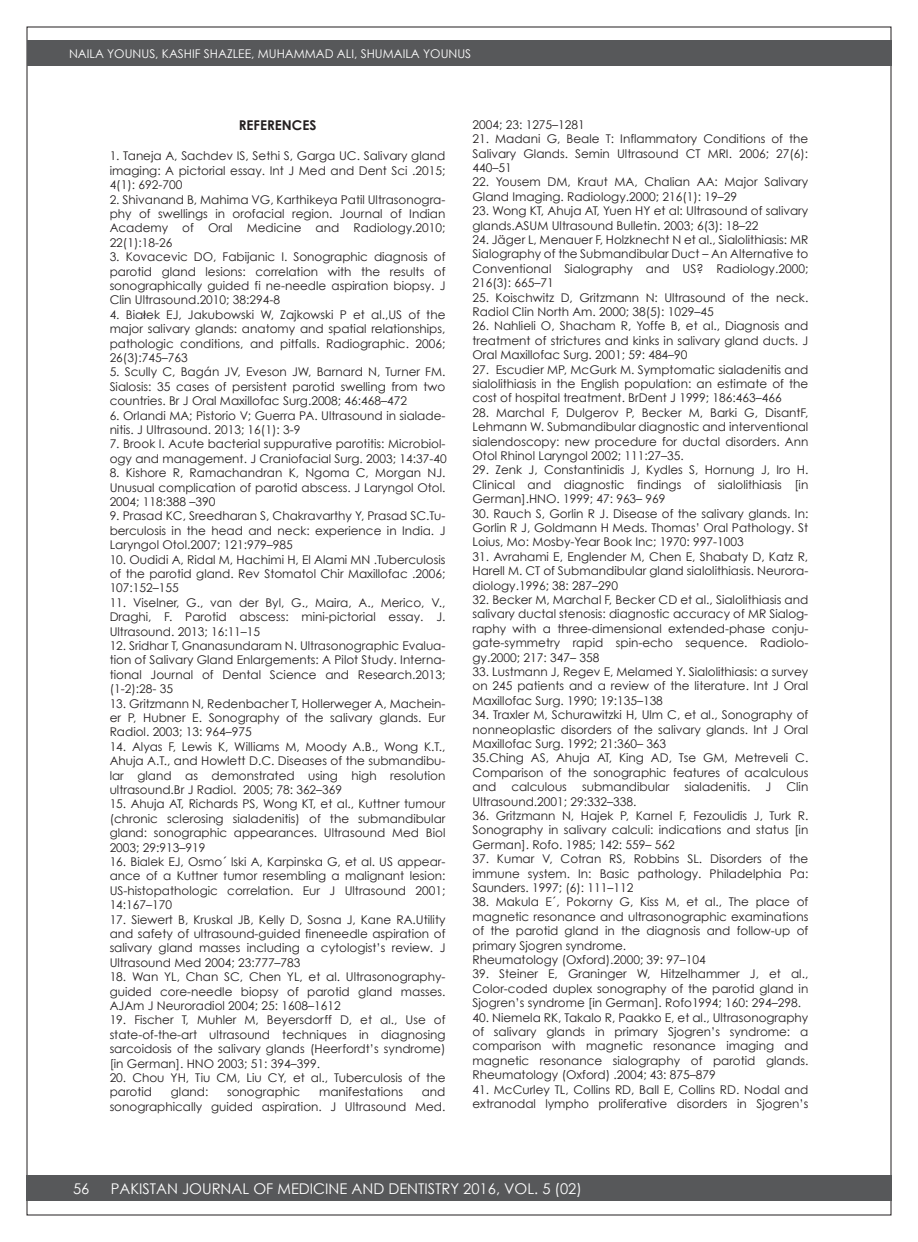
<style>
.page{position:relative;width:918px;height:1242px;background:#fff}
.page>*{position:absolute;margin:0;border:0;box-sizing:border-box;transform-origin:0 0}
.t1{font:14.7px "Century Gothic";color:#fff}
.t2{font:700 13.5px "Century Gothic";color:#231f20}
.t3{font:12px/14.4px "Century Gothic";color:#231f20;text-align:justify}
.t4{font:12px "Century Gothic";color:#fff}
.s1{font-family:"Myriad Pro"}
</style>
<div class="page">
<div style="left:26px;top:1175px;width:866px;height:26px;background:#57585a"></div>
<div style="left:27px;top:40px;width:864px;height:26px;background:#57585a"></div>
<p class="t4" style="left:69px;top:46px;width:404px">NAILA YOUNUS, KASHIF SHAZLEE, MUHAMMAD ALI, SHUMAILA YOUNUS</p>
<p class="t2" style="left:239px;top:116px;width:79px">REFERENCES</p>
<p class="t3" style="left:110px;top:149px;width:337px">1. Taneja A, Sachdev IS, Sethi S, Garga UC. Salivary gland imaging: A pictorial essay. Int J Med and Dent Sci .2015; 4(1): 692-700</p>
<p class="t3" style="left:110px;top:192px;width:337px">2. Shivanand B, Mahima VG, Karthikeya Patil Ultrasonogra&shy;phy of swellings in orofacial region. Journal of Indian Academy of Oral Medicine and Radiology.2010; 22(1):18-26</p>
<p class="t3" style="left:110px;top:249px;width:337px">3. Kovacevic DO, Fabijanic I. Sonographic diagnosis of parotid gland lesions: correlation with the results of sonographically guided fi ne-needle aspiration biopsy. J Clin Ultrasound.2010; 38:294-8</p>
<p class="t3" style="left:110px;top:307px;width:337px">4. Bia<span class="s1">ł</span>ek EJ, Jakubowski W, Zajkowski P et al.,US of the major salivary glands: anatomy and spatial relationships, pathologic conditions, and pitfalls. Radiographic. 2006; 26(3):745–763</p>
<p class="t3" style="left:110px;top:365px;width:337px">5. Scully C, Bagán JV, Eveson JW, Barnard N, Turner FM.<br>Sialosis: 35 cases of persistent parotid swelling from two countries. Br J Oral Maxillofac Surg.2008; 46:468–472</p>
<p class="t3" style="left:110px;top:408px;width:337px">6. Orlandi MA; Pistorio V; Guerra PA. Ultrasound in sialade&shy;nitis. J Ultrasound. 2013; 16(1): 3-9</p>
<p class="t3" style="left:110px;top:437px;width:339px">7. Brook I. Acute bacterial suppurative parotitis: Microbiol&shy;ogy and management. J Craniofacial Surg. 2003; 14:37-40</p>
<p class="t3" style="left:110px;top:465px;width:337px">8. Kishore R, Ramachandran K, Ngoma C, Morgan NJ.<br>Unusual complication of parotid abscess. J Laryngol Otol.<br>2004; 118:388 –390</p>
<p class="t3" style="left:110px;top:509px;width:337px">9. Prasad KC, Sreedharan S, Chakravarthy Y, Prasad SC.Tu&shy;berculosis in the head and neck: experience in India. J Laryngol Otol.2007; 121:979–985</p>
<p class="t3" style="left:110px;top:552px;width:337px">10. Oudidi A, Ridal M, Hachimi H, El Alami MN .Tuberculosis of the parotid gland. Rev Stomatol Chir Maxillofac .2006; 107:152–155</p>
<p class="t3" style="left:110px;top:595px;width:337px">11. Viselner, G., van der Byl, G., Maira, A., Merico, V., Draghi, F. Parotid abscess: mini-pictorial essay. J.<br>Ultrasound. 2013; 16:11–15</p>
<p class="t3" style="left:110px;top:638px;width:337px">12. Sridhar T, Gnanasundaram N. Ultrasonographic Evalua&shy;tion of Salivary Gland Enlargements: A Pilot Study. Interna&shy;tional Journal of Dental Science and Research.2013; (1-2):28- 35</p>
<p class="t3" style="left:110px;top:696px;width:337px">13. Gritzmann N, Redenbacher T, Hollerweger A, Machein&shy;er P, Hubner E. Sonography of the salivary glands. Eur Radiol. 2003; 13: 964–975</p>
<p class="t3" style="left:110px;top:739px;width:337px">14. Alyas F, Lewis K, Williams M, Moody A.B., Wong K.T., Ahuja A.T., and Howlett D.C. Diseases of the submandibu&shy;lar gland as demonstrated using high resolution ultrasound.Br J Radiol. 2005; 78: 362–369</p>
<p class="t3" style="left:110px;top:797px;width:337px">15. Ahuja AT, Richards PS, Wong KT, et al., Kuttner tumour (chronic sclerosing sialadenitis) of the submandibular gland: sonographic appearances. Ultrasound Med Biol 2003; 29:913–919</p>
<p class="t3" style="left:110px;top:854px;width:337px">16. Bialek EJ, Osmo´ lski A, Karpinska G, et al. US appear&shy;ance of a Kuttner tumor resembling a malignant lesion:<br>US-histopathologic correlation. Eur J Ultrasound 2001; 14:167–170</p>
<p class="t3" style="left:110px;top:912px;width:337px">17. Siewert B, Kruskal JB, Kelly D, Sosna J, Kane RA.Utility and safety of ultrasound-guided fineneedle aspiration of salivary gland masses including a cytologist’s review. J Ultrasound Med 2004; 23:777–783</p>
<p class="t3" style="left:110px;top:969px;width:337px">18. Wan YL, Chan SC, Chen YL, et al. Ultrasonography&shy;guided core-needle biopsy of parotid gland masses.<br>AJAm J Neuroradiol 2004; 25: 1608–1612</p>
<p class="t3" style="left:110px;top:1013px;width:337px">19. Fischer T, Muhler M, Beyersdorff D, et al., Use of state-of-the-art ultrasound techniques in diagnosing sarcoidosis of the salivary glands (Heerfordt’s syndrome) [in German]. HNO 2003; 51: 394–399.</p>
<p class="t3" style="left:110px;top:1070px;width:337px">20. Chou YH, Tiu CM, Liu CY, et al., Tuberculosis of the parotid</p>
<p class="t3" style="left:171px;top:1085px;width:39px">gland:</p>
<p class="t3" style="left:227px;top:1085px;width:75px">sonographic</p>
<p class="t3" style="left:319px;top:1085px;width:85px">manifestations</p>
<p class="t3" style="left:110px;top:1085px;width:337px;text-align:right">and<br>sonographically guided aspiration. J Ultrasound Med.</p>
<p class="t3" style="left:473px;top:117px;width:114px">2004; 23: 1275–1281</p>
<p class="t3" style="left:473px;top:131px;width:337px">21. Madani G, Beale T: Inflammatory Conditions of the Salivary Glands. Semin Ultrasound CT MRI. 2006; 27(6):<br>440–51</p>
<p class="t3" style="left:473px;top:174px;width:337px">22. Yousem DM, Kraut MA, Chalian AA: Major Salivary<br>Gland Imaging. Radiology.2000; 216(1): 19–29</p>
<p class="t3" style="left:473px;top:203px;width:337px">23. Wong KT, Ahuja AT, Yuen HY et al: Ultrasound of salivary glands.ASUM Ultrasound Bulletin. 2003; 6(3): 18–22</p>
<p class="t3" style="left:473px;top:232px;width:337px">24. Jäger L, Menauer F, Holzknecht N et al., Sialolithiasis: MR Sialography of the Submandibular Duct – An Alternative to Conventional Sialography and US? Radiology.2000; 216(3): 665–71</p>
<p class="t3" style="left:473px;top:290px;width:337px">25. Koischwitz D, Gritzmann N: Ultrasound of the neck.<br>Radiol Clin North Am. 2000; 38(5): 1029–45</p>
<p class="t3" style="left:473px;top:318px;width:337px">26. Nahlieli O, Shacham R, Yoffe B, et al., Diagnosis and treatment of strictures and kinks in salivary gland ducts. J Oral Maxillofac Surg. 2001; 59: 484–90</p>
<p class="t3" style="left:473px;top:362px;width:337px">27. Escudier MP, McGurk M. Symptomatic sialadenitis and sialolithiasis in the English population: an estimate of the cost of hospital treatment. BrDent J 1999; 186:463–466</p>
<p class="t3" style="left:473px;top:405px;width:337px">28. Marchal F, Dulgerov P, Becker M, Barki G, DisantF, Lehmann W. Submandibular diagnostic and interventional sialendoscopy: new procedure for ductal disorders. Ann Otol Rhinol Laryngol 2002; 111:27–35.</p>
<p class="t3" style="left:473px;top:462px;width:337px">29. Zenk J, Constantinidis J, Kydles S, Hornung J, Iro H.<br>Clinical and diagnostic findings of sialolithiasis [in German].HNO. 1999; 47: 963– 969</p>
<p class="t3" style="left:473px;top:506px;width:337px">30. Rauch S, Gorlin R J. Disease of the salivary glands. In:<br>Gorlin R J, Goldmann H Meds. Thomas’ Oral Pathology. St Loius, Mo: Mosby-Year Book Inc; 1970: 997-1003</p>
<p class="t3" style="left:473px;top:549px;width:337px">31. Avrahami E, Englender M, Chen E, Shabaty D, Katz R, Harell M. CT of Submandibular gland sialolithiasis. Neurora&shy;diology.1996; 38: 287–290</p>
<p class="t3" style="left:473px;top:592px;width:337px">32. Becker M, Marchal F, Becker CD et al., Sialolithiasis and salivary ductal stenosis: diagnostic accuracy of MR Sialog&shy;raphy with a three-dimensional extended-phase conju&shy;gate-symmetry rapid spin-echo sequence. Radiolo&shy;gy.2000; 217: 347– 358</p>
<p class="t3" style="left:473px;top:664px;width:337px">33. Lustmann J, Regev E, Melamed Y. Sialolithiasis: a survey on 245 patients and a review of the literature. Int J Oral Maxillofac Surg. 1990; 19:135–138</p>
<p class="t3" style="left:473px;top:707px;width:337px;text-align:left">34. Traxler M, Schurawitzki H, Ulm C, et al., Sonography of nonneoplastic disorders of the salivary glands. Int J Oral Maxillofac Surg. 1992; 21:360– 363<br>35.Ching AS, Ahuja AT, King AD, Tse GM, Metreveli C.<br>Comparison of the sonographic features of acalculous and</p>
<p class="t3" style="left:511px;top:779px;width:57px">calculous</p>
<p class="t3" style="left:582px;top:779px;width:89px">submandibular</p>
<p class="t3" style="left:684px;top:779px;width:68px">sialadenitis.</p>
<p class="t3" style="left:766px;top:779px;width:7px">J</p>
<p class="t3" style="left:786px;top:779px;width:23px">Clin</p>
<p class="t3" style="left:473px;top:794px;width:165px">Ultrasound.2001; 29:332–338.</p>
<p class="t3" style="left:473px;top:808px;width:337px">36. Gritzmann N, Hajek P, Karnel F, Fezoulidis J, Turk R.<br>Sonography in salivary calculi: indications and status [in German]. Rofo. 1985; 142: 559– 562</p>
<p class="t3" style="left:473px;top:851px;width:337px">37. Kumar V, Cotran RS, Robbins SL. Disorders of the immune system. In: Basic pathology. Philadelphia Pa:<br>Saunders. 1997; (6): 111–112</p>
<p class="t3" style="left:473px;top:894px;width:337px;text-align:left">38. Makula E´, Pokorny G, Kiss M, et al., The place of magnetic resonance and ultrasonographic examinations of the parotid gland in the diagnosis and follow-up of primary Sjogren syndrome.<br>Rheumatology (Oxford).2000; 39: 97–104</p>
<p class="t3" style="left:473px;top:966px;width:337px">39. Steiner E, Graninger W, Hitzelhammer J, et al., Color-coded duplex sonography of the parotid gland in Sjogren’s syndrome [in German]. Rofo1994; 160: 294–298.</p>
<p class="t3" style="left:473px;top:1010px;width:337px">40. Niemela RK, Takalo R, Paakko E, et al., Ultrasonography of salivary glands in primary Sjogren’s syndrome: a comparison with magnetic resonance imaging and magnetic resonance sialography of parotid glands.<br>Rheumatology (Oxford) .2004; 43: 875–879</p>
<p class="t3" style="left:473px;top:1082px;width:337px">41. McCurley TL, Collins RD, Ball E, Collins RD. Nodal and extranodal lympho proliferative disorders in Sjogren’s</p>
<p class="t1" style="left:73px;top:1179px;width:18px">56</p>
<p class="t1" style="left:111px;top:1179px;width:473px">PAKISTAN JOURNAL OF MEDICINE AND DENTISTRY 2016, VOL. 5 (02)</p>
</div>
